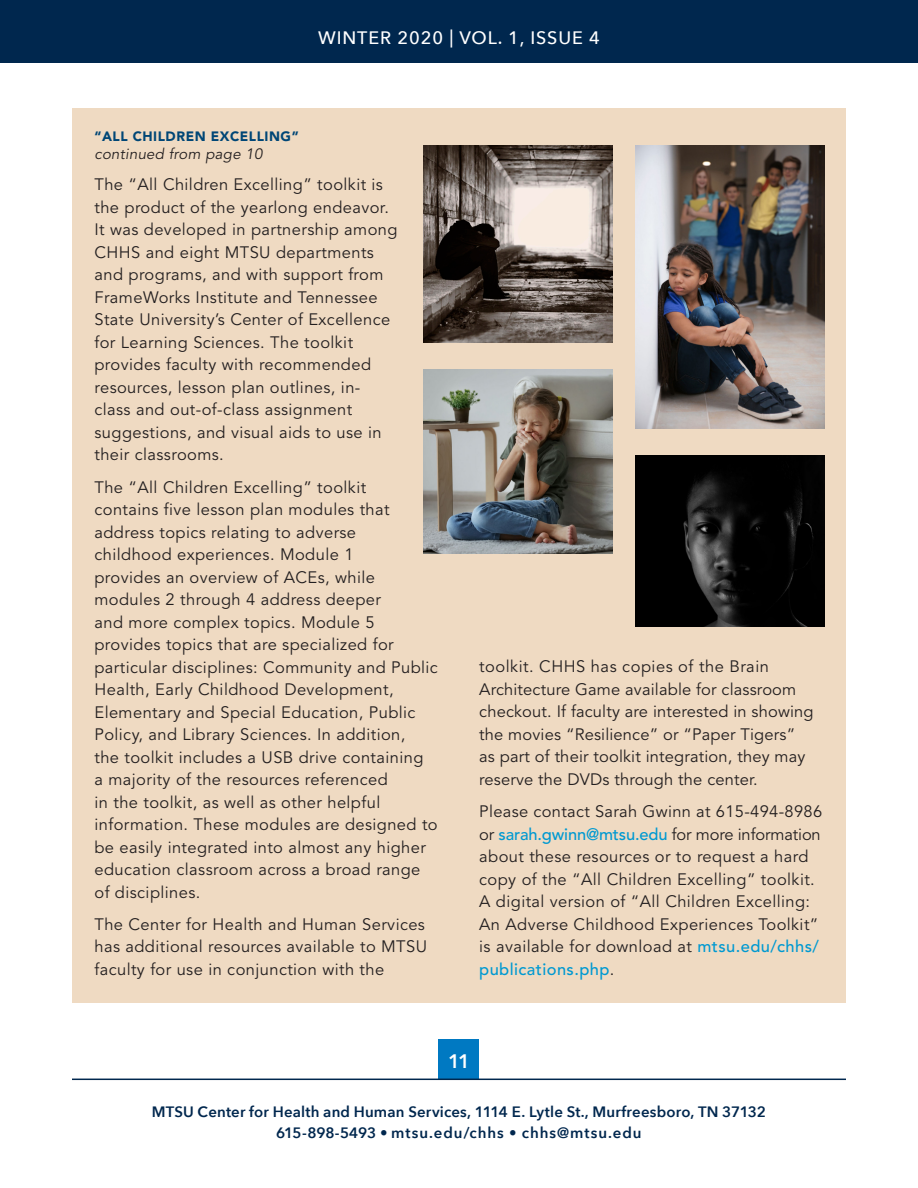
<style>
.page{position:relative;width:918px;height:1188px;background:#fff}
.page>*{position:absolute;margin:0;border:0;box-sizing:border-box;transform-origin:0 0}
.t1{font:600 19.5px "Avenir Next";color:#fff}
.t2{font:500 18px "Avenir Next";letter-spacing:.05em;color:#fff}
.t3{font:16.5px/22.5px "Avenir LT Std";letter-spacing:.025em;color:#231f20}
.t4{font:600 15px/21px "Avenir Next";letter-spacing:.01em;color:#00274e;text-align:center}
.t5{font:italic 15px "Avenir LT Std";letter-spacing:.02em;color:#231f20}
.t6{font:900 13.5px "Avenir LT Std";letter-spacing:.04em;color:#004676}
.s1{font-weight:500;color:#0099d1}
</style>
<div class="page">
<div style="left:0;top:0;width:918px;height:63px;background:#00274e"></div>
<div style="left:439px;top:1040px;width:40px;height:40px;background:#0079c2"></div>
<hr style="left:72px;top:1079px;width:774px;height:1px;background:#00274e">
<div style="left:72px;top:108px;width:774px;height:895px;background:#efdac2"></div>
<img style="left:636px;top:146px;width:188px;height:283px">
<img style="left:635px;top:456px;width:189px;height:171px">
<img style="left:424px;top:370px;width:188px;height:184px">
<img style="left:424px;top:146px;width:188px;height:196px">
<p class="t2" style="left:318px;top:22px;width:283px">WINTER 2020 | VOL. 1, ISSUE 4</p>
<p class="t6" style="left:94px;top:128px;width:206px">“ALL CHILDREN EXCELLING”</p>
<p class="t5" style="left:94px;top:145px;width:170px">continued from page 10</p>
<p class="t3" style="left:94px;top:174px;width:305px">The “All Children Excelling” toolkit is the product of the yearlong endeavor.<br>It was developed in partnership among CHHS and eight MTSU departments and programs, and with support from FrameWorks Institute and Tennessee State University’s Center of Excellence for Learning Sciences. The toolkit provides faculty with recommended resources, lesson plan outlines, in&shy;class and out-of-class assignment suggestions, and visual aids to use in their classrooms.</p>
<p class="t3" style="left:94px;top:476px;width:345px">The “All Children Excelling” toolkit<br>contains five lesson plan modules that address topics relating to adverse<br>childhood experiences. Module 1<br>provides an overview of ACEs, while modules 2 through 4 address deeper<br>and more complex topics. Module 5 provides topics that are specialized for particular disciplines: Community and Public Health, Early Childhood Development, Elementary and Special Education, Public Policy, and Library Sciences. In addition,<br>the toolkit includes a USB drive containing<br>a majority of the resources referenced<br>in the toolkit, as well as other helpful information. These modules are designed to be easily integrated into almost any higher education classroom across a broad range of disciplines.</p>
<p class="t3" style="left:94px;top:913px;width:334px">The Center for Health and Human Services has additional resources available to MTSU faculty for use in conjunction with the</p>
<p class="t3" style="left:479px;top:656px;width:336px">toolkit. CHHS has copies of the Brain Architecture Game available for classroom checkout. If faculty are interested in showing the movies “Resilience” or “Paper Tigers” as part of their toolkit integration, they may reserve the DVDs through the center.</p>
<p class="t3" style="left:479px;top:801px;width:345px">Please contact Sarah Gwinn at 615-494-8986 or <span class="s1">sarah.gwinn@mtsu.edu</span> for more information about these resources or to request a hard copy of the “All Children Excelling” toolkit.<br>A digital version of “All Children Excelling:<br>An Adverse Childhood Experiences Toolkit” is available for download at <span class="s1">mtsu.edu/chhs/ publications.php</span>.</p>
<p class="t1" style="left:448px;top:1044px;width:23px">11</p>
<p class="t4" style="left:152px;top:1100px;width:616px">MTSU Center for Health and Human Services, 1114 E. Lytle St., Murfreesboro, TN 37132<br>615-898-5493 • mtsu.edu/chhs • chhs@mtsu.edu</p>
</div>
